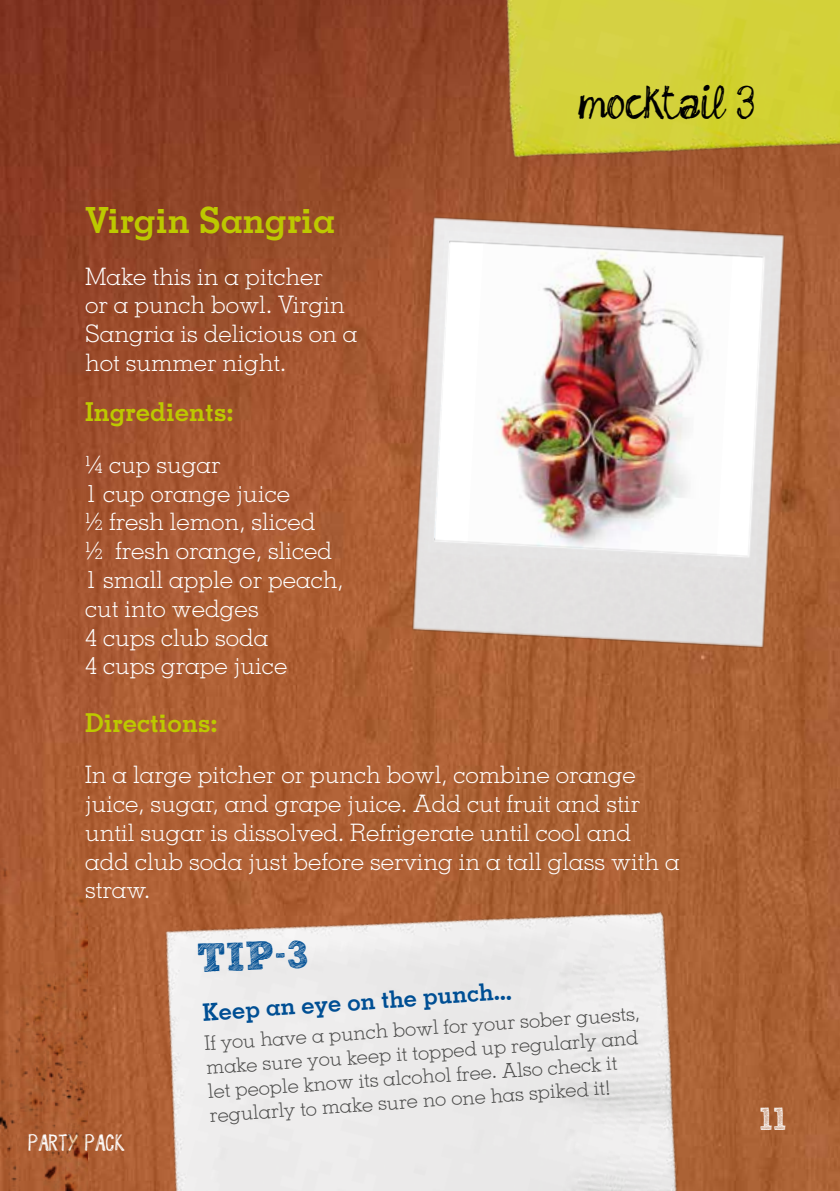
<style>
.page{position:relative;width:840px;height:1191px;background:#fff}
.page>*{position:absolute;margin:0;border:0;box-sizing:border-box;transform-origin:0 0}
.t1{font:48px "sketch me FREE version";color:#000}
.t2{font:700 40px "freeversion Sketch Block";color:#004f94}
.t3{font:700 36px "Memphis";color:#bdc900}
.t4{font:700 32px "freeversion Sketch Block";color:#fff}
.t5{font:700 26px "Memphis";color:#bdc900}
.t6{font:300 24px/28.8px "Memphis";color:#fff}
.t7{font:700 24px "Memphis";color:#004f94}
.t8{font:24px "sketch me FREE version";color:#fff}
.t9{font:300 20px/24px "Memphis";color:#4a4a49}
.s1{font-family:"Sketch Nice";font-weight:400}
</style>
<div class="page">
<img style="left:0;top:0;width:839px;height:839px">
<img style="left:0;top:502px;width:17px;height:73px">
<img style="left:0;top:839px;width:40px;height:352px">
<img style="left:310px;top:0;width:529px;height:279px">
<img style="left:401px;top:204px;width:404px;height:462px">
<img style="left:40px;top:728px;width:799px;height:463px">
<h1 class="t1" style="left:578px;top:84px;width:178px">mocktail 3</h1>
<h3 class="t3" style="left:85px;top:198px;width:251px">Virgin Sangria</h3>
<p class="t6" style="left:85px;top:261px;width:274px">Make this in a pitcher<br>or a punch bowl. Virgin<br>Sangria is delicious on a hot summer night.</p>
<p class="t5" style="left:85px;top:396px;width:150px">Ingredients:</p>
<p class="t6" style="left:85px;top:449px;width:260px">¼ cup sugar<br>1 cup orange juice<br>½ fresh lemon, sliced<br>½ fresh orange, sliced<br>1 small apple or peach, cut into wedges<br>4 cups club soda<br>4 cups grape juice</p>
<p class="t5" style="left:85px;top:706px;width:134px">Directions:</p>
<p class="t6" style="left:85px;top:759px;width:596px">In a large pitcher or punch bowl, combine orange juice, sugar, and grape juice. Add cut fruit and stir until sugar is dissolved. Refrigerate until cool and add club soda just before serving in a tall glass with a straw.</p>
<p class="t8" style="left:28px;top:1133px;width:98px">PARTY PACK</p>
<h2 class="t2" style="left:196px;top:943px;width:113px;rotate:-2deg">TIP<span class="s1">-</span>3</h2>
<p class="t7" style="left:201px;top:997px;width:311px;rotate:-4deg">Keep an eye on the punch...</p>
<p class="t9" style="left:204px;top:1030px;width:437px;rotate:-4deg">If you have a punch bowl for your sober guests, make sure you keep it topped up regularly and let people know its alcohol free. Also check it regularly to make sure no one has spiked it!</p>
<h3 class="t4" style="left:758px;top:1107px;width:29px">11</h3>
</div>
